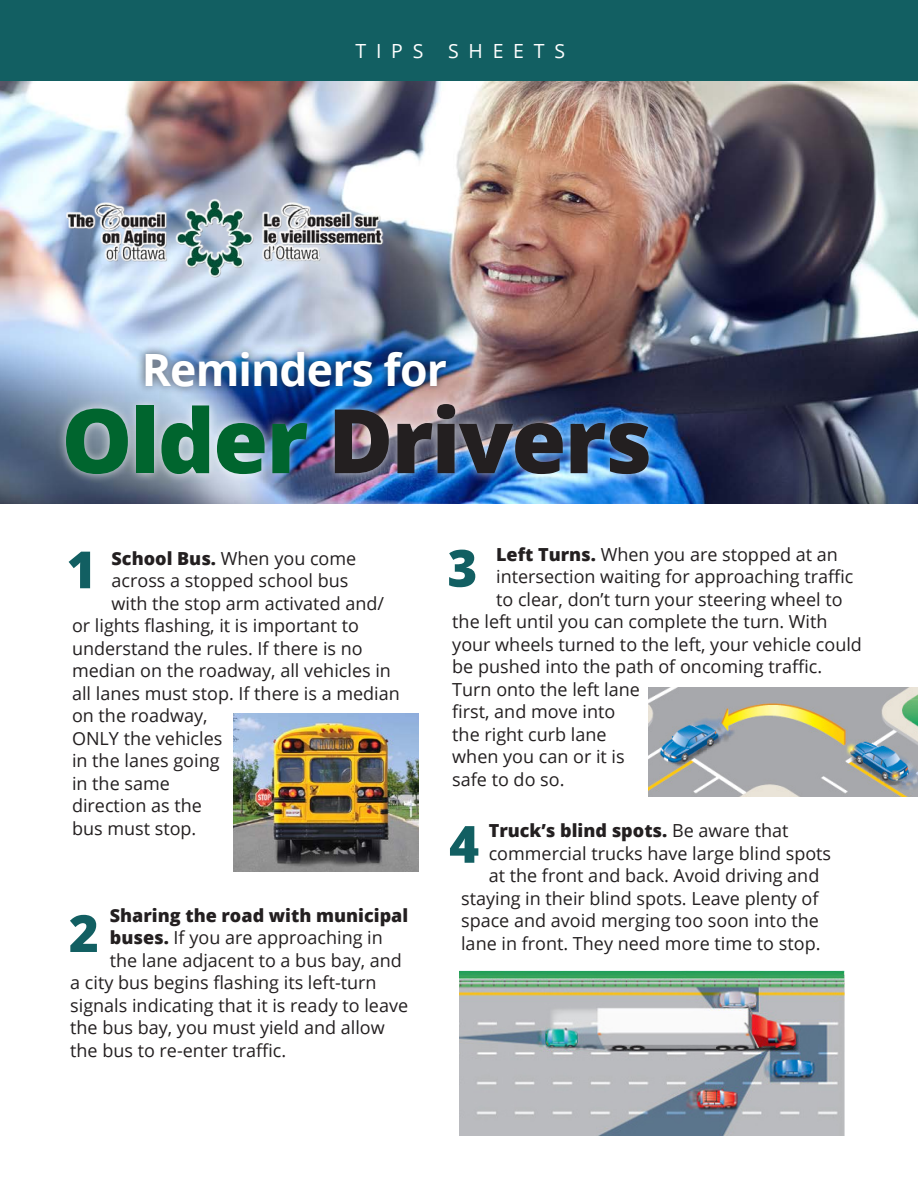
<style>
.page{position:relative;width:918px;height:1188px;background:#fff}
.page>*{position:absolute;margin:0;border:0;box-sizing:border-box;transform-origin:0 0}
.t1{font:800 89.1px "Open Sans";letter-spacing:-.02em;color:#231f20}
.t2{font:800 51.3px "Open Sans";color:#125f62}
.t3{font:700 44.55px "Open Sans";letter-spacing:-.02em;color:#fff}
.t4{font:19.5px "Open Sans";letter-spacing:.5em;color:#fff}
.t5{font:18px "Open Sans";color:#231f20}
.t6{font:800 18px "Open Sans";color:#231f20}
.s1{color:#00652e}
.s2{font-weight:800}
.s3{font-weight:400}
</style>
<div class="page">
<img style="left:0;top:81px;width:918px;height:423px">
<div style="left:0;top:0;width:918px;height:81px;background:#125f62"></div>
<div style="left:136px;top:343px;width:319px;height:52px;background:#231f20;opacity:.75"></div>
<div style="left:56px;top:395px;width:602px;height:89px;background:#fff;opacity:.75"></div>
<img style="left:62px;top:196px;width:324px;height:85px">
<img style="left:234px;top:713px;width:184px;height:158px">
<img style="left:648px;top:688px;width:270px;height:108px">
<img style="left:460px;top:970px;width:384px;height:165px">
<p class="t4" style="left:356px;top:38px;width:69px">TIPS</p>
<p class="t4" style="left:448px;top:38px;width:119px">SHEETS</p>
<p class="t3" style="left:142px;top:338px;width:307px">Reminders for</p>
<p class="t1" style="left:62px;top:373px;width:592px"><span class="s1">Older</span> Drivers</p>
<p class="t5" style="left:112px;top:546px;width:246px"><span class="s2">School Bus.</span> When you come</p>
<p class="t5" style="left:112px;top:569px;width:238px">across a stopped school bus</p>
<p class="t5" style="left:112px;top:591px;width:274px">with the stop arm activated and/</p>
<p class="t5" style="left:72px;top:614px;width:289px">or lights flashing, it is important to</p>
<p class="t5" style="left:72px;top:636px;width:292px">understand the rules. If there is no</p>
<p class="t5" style="left:72px;top:659px;width:320px">median on the roadway, all vehicles in</p>
<p class="t5" style="left:72px;top:681px;width:329px">all lanes must stop. If there is a median</p>
<p class="t5" style="left:72px;top:704px;width:137px">on the roadway,</p>
<p class="t5" style="left:72px;top:726px;width:152px">ONLY the vehicles</p>
<p class="t5" style="left:72px;top:749px;width:149px">in the lanes going</p>
<p class="t5" style="left:72px;top:771px;width:99px">in the same</p>
<p class="t5" style="left:72px;top:794px;width:131px">direction as the</p>
<p class="t5" style="left:72px;top:816px;width:126px">bus must stop.</p>
<p class="t2" style="left:67px;top:531px;width:32px">1</p>
<p class="t6" style="left:110px;top:902px;width:300px">Sharing the road with municipal</p>
<p class="t5" style="left:110px;top:926px;width:275px"><span class="s2">buses.</span> If you are approaching in</p>
<p class="t5" style="left:110px;top:948px;width:294px">the lane adjacent to a bus bay, and</p>
<p class="t5" style="left:70px;top:971px;width:308px">a city bus begins flashing its left-turn</p>
<p class="t5" style="left:70px;top:993px;width:339px">signals indicating that it is ready to leave</p>
<p class="t5" style="left:70px;top:1016px;width:316px">the bus bay, you must yield and allow</p>
<p class="t5" style="left:70px;top:1038px;width:218px">the bus to re-enter traffic.</p>
<p class="t2" style="left:69px;top:894px;width:32px">2</p>
<p class="t2" style="left:447px;top:529px;width:32px">3</p>
<p class="t5" style="left:496px;top:542px;width:343px"><span class="s2">Left Turns.</span> When you are stopped at an</p>
<p class="t5" style="left:496px;top:565px;width:359px">intersection waiting for approaching traffic</p>
<p class="t5" style="left:496px;top:587px;width:348px">to clear, don’t turn your steering wheel to</p>
<p class="t5" style="left:452px;top:610px;width:377px">the left until you can complete the turn. With</p>
<p class="t5" style="left:452px;top:632px;width:411px">your wheels turned to the left, your vehicle could</p>
<p class="t5" style="left:452px;top:655px;width:371px">be pushed into the path of oncoming traffic.</p>
<p class="t5" style="left:452px;top:677px;width:189px">Turn onto the left lane</p>
<p class="t5" style="left:452px;top:700px;width:165px">first, and move into</p>
<p class="t5" style="left:452px;top:722px;width:156px">the right curb lane</p>
<p class="t5" style="left:452px;top:745px;width:174px">when you can or it is</p>
<p class="t5" style="left:452px;top:767px;width:114px">safe to do so.</p>
<p class="t6" style="left:489px;top:817px;width:301px">Truck’s blind spots. <span class="s3">Be aware that</span></p>
<p class="t5" style="left:489px;top:841px;width:344px">commercial trucks have large blind spots</p>
<p class="t5" style="left:489px;top:863px;width:332px">at the front and back. Avoid driving and</p>
<p class="t5" style="left:461px;top:886px;width:359px">staying in their blind spots. Leave plenty of</p>
<p class="t5" style="left:461px;top:908px;width:359px">space and avoid merging too soon into the</p>
<p class="t5" style="left:461px;top:931px;width:361px">lane in front. They need more time to stop.</p>
<p class="t2" style="left:449px;top:805px;width:32px">4</p>
</div>
